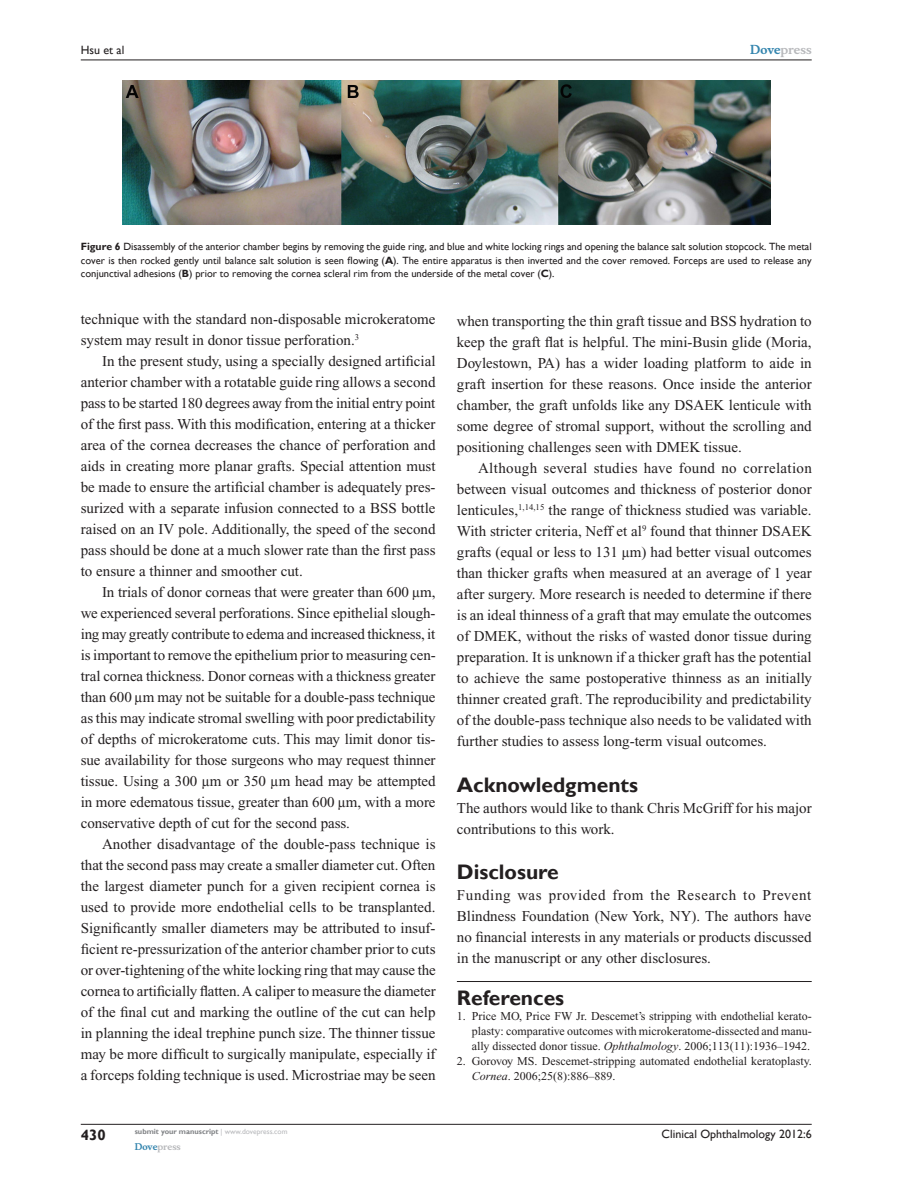
<style>
.page{position:relative;width:918px;height:1188px;background:#fff}
.page>*{position:absolute;margin:0;border:0;box-sizing:border-box;transform-origin:0 0}
.t1{font:700 21px "Gill Sans";color:#231f20}
.t2{font:15px/21px "Times New Roman";color:#231f20;text-align:justify}
.t3{font:700 15px "Gill Sans";color:#231f20}
.t4{font:12px/15px "Times New Roman";color:#231f20;text-align:justify}
.t5{font:12px "Gill Sans";color:#231f20}
.t6{font:700 12px "Musee";color:#b8b9bc}
.t7{font:10.5px/13.5px "Gill Sans";color:#231f20;text-align:justify}
.t8{font:700 9px "Musee";color:#b8b9bc}
.t9{font:700 7.5px "Gill Sans";color:#808285}
.s1{color:#3485ae}
.s2{font-weight:700}
.s3{font-style:italic}
.s4{font-weight:400;color:#b8b9bc}
</style>
<div class="page">
<hr style="left:457px;top:981px;width:355px;height:1px;background:#231f20">
<img style="left:122px;top:81px;width:648px;height:144px">
<hr style="left:81px;top:1124px;width:731px;height:1px;background:#231f20">
<hr style="left:81px;top:60px;width:731px;height:1px;background:#231f20">
<p class="t5" style="left:81px;top:43px;width:45px">Hsu et al</p>
<p class="t6" style="left:750px;top:43px;width:63px"><span class="s1">Dove</span>press</p>
<p class="t7" style="left:81px;top:240px;width:732px"><span class="s2">Figure 6</span> Disassembly of the anterior chamber begins by removing the guide ring, and blue and white locking rings and opening the balance salt solution stopcock. The metal cover is then rocked gently until balance salt solution is seen flowing (<span class="s2">A</span>). The entire apparatus is then inverted and the cover removed. Forceps are used to release any conjunctival adhesions (<span class="s2">B</span>) prior to removing the cornea scleral rim from the underside of the metal cover (<span class="s2">C</span>).</p>
<p class="t2" style="left:81px;top:308px;width:356px">technique with the standard non-disposable microkeratome system may result in donor tissue perforation.<sup>3</sup></p>
<p class="t2" style="left:81px;top:350px;width:356px;text-indent:21px">In the present study, using a specially designed artificial anterior chamber with a rotatable guide ring allows a second pass to be started 180 degrees away from the initial entry point of the first pass. With this modification, entering at a thicker area of the cornea decreases the chance of perforation and aids in creating more planar grafts. Special attention must be made to ensure the artificial chamber is adequately pres&shy;surized with a separate infusion connected to a BSS bottle raised on an IV pole. Additionally, the speed of the second pass should be done at a much slower rate than the first pass to ensure a thinner and smoother cut.</p>
<p class="t2" style="left:81px;top:581px;width:356px;text-indent:21px">In trials of donor corneas that were greater than 600 m, we experienced several perforations. Since epithelial slough&shy;ing may greatly contribute to edema and increased thickness, it is important to remove the epithelium prior to measuring cen&shy;tral cornea thickness. Donor corneas with a thickness greater than 600 m may not be suitable for a double-pass technique as this may indicate stromal swelling with poor predictability of depths of microkeratome cuts. This may limit donor tis&shy;sue availability for those surgeons who may request thinner tissue. Using a 300 m or 350 m head may be attempted in more edematous tissue, greater than 600 m, with a more conservative depth of cut for the second pass.</p>
<p class="t2" style="left:81px;top:833px;width:357px;text-indent:21px">Another disadvantage of the double-pass technique is that the second pass may create a smaller diameter cut. Often the largest diameter punch for a given recipient cornea is used to provide more endothelial cells to be transplanted.<br>Significantly smaller diameters may be attributed to insuf&shy;ficient re-pressurization of the anterior chamber prior to cuts or over-tightening of the white locking ring that may cause the cornea to artificially flatten. A caliper to measure the diameter of the final cut and marking the outline of the cut can help in planning the ideal trephine punch size. The thinner tissue may be more difficult to surgically manipulate, especially if a forceps folding technique is used. Microstriae may be seen</p>
<p class="t2" style="left:457px;top:311px;width:356px">when transporting the thin graft tissue and BSS hydration to keep the graft flat is helpful. The mini-Busin glide (Moria, Doylestown, PA) has a wider loading platform to aide in graft insertion for these reasons. Once inside the anterior chamber, the graft unfolds like any DSAEK lenticule with some degree of stromal support, without the scrolling and positioning challenges seen with DMEK tissue.</p>
<p class="t2" style="left:457px;top:458px;width:357px;text-indent:21px">Although several studies have found no correlation between visual outcomes and thickness of posterior donor lenticules,<sup>1,14,15</sup> the range of thickness studied was variable.<br>With stricter criteria, Neff et al<sup>9</sup> found that thinner DSAEK grafts (equal or less to 131 m) had better visual outcomes than thicker grafts when measured at an average of 1 year after surgery. More research is needed to determine if there is an ideal thinness of a graft that may emulate the outcomes of DMEK, without the risks of wasted donor tissue during preparation. It is unknown if a thicker graft has the potential to achieve the same postoperative thinness as an initially thinner created graft. The reproducibility and predictability of the double-pass technique also needs to be validated with further studies to assess long-term visual outcomes.</p>
<h1 class="t1" style="left:457px;top:772px;width:183px">Acknowledgments</h1>
<p class="t2" style="left:457px;top:797px;width:356px">The authors would like to thank Chris McGriff for his major contributions to this work.</p>
<h1 class="t1" style="left:457px;top:859px;width:103px">Disclosure</h1>
<p class="t2" style="left:457px;top:884px;width:356px">Funding was provided from the Research to Prevent Blindness Foundation (New York, NY). The authors have no financial interests in any materials or products discussed in the manuscript or any other disclosures.</p>
<h1 class="t1" style="left:457px;top:985px;width:109px">References</h1>
<p class="t4" style="left:472px;top:1008px;width:341px;text-indent:-15px">1. Price MO, Price FW Jr. Descemet’s stripping with endothelial kerato&shy;plasty: comparative outcomes with microkeratome-dissected and manu&shy;ally dissected donor tissue. <span class="s3">Ophthalmology</span>. 2006;113(11):1936–1942.</p>
<p class="t4" style="left:472px;top:1053px;width:341px;text-indent:-15px">2. Gorovoy MS. Descemet-stripping automated endothelial keratoplasty.<br><span class="s3">Cornea</span>. 2006;25(8):886–889.</p>
<p class="t3" style="left:81px;top:1126px;width:26px">430</p>
<p class="t9" style="left:135px;top:1127px;width:154px">submit your manuscript <span class="s4">| www.dovepress.com</span></p>
<p class="t8" style="left:135px;top:1141px;width:48px"><span class="s1">Dove</span>press</p>
<p class="t5" style="left:662px;top:1127px;width:152px">Clinical Ophthalmology 2012:6</p>
</div>
